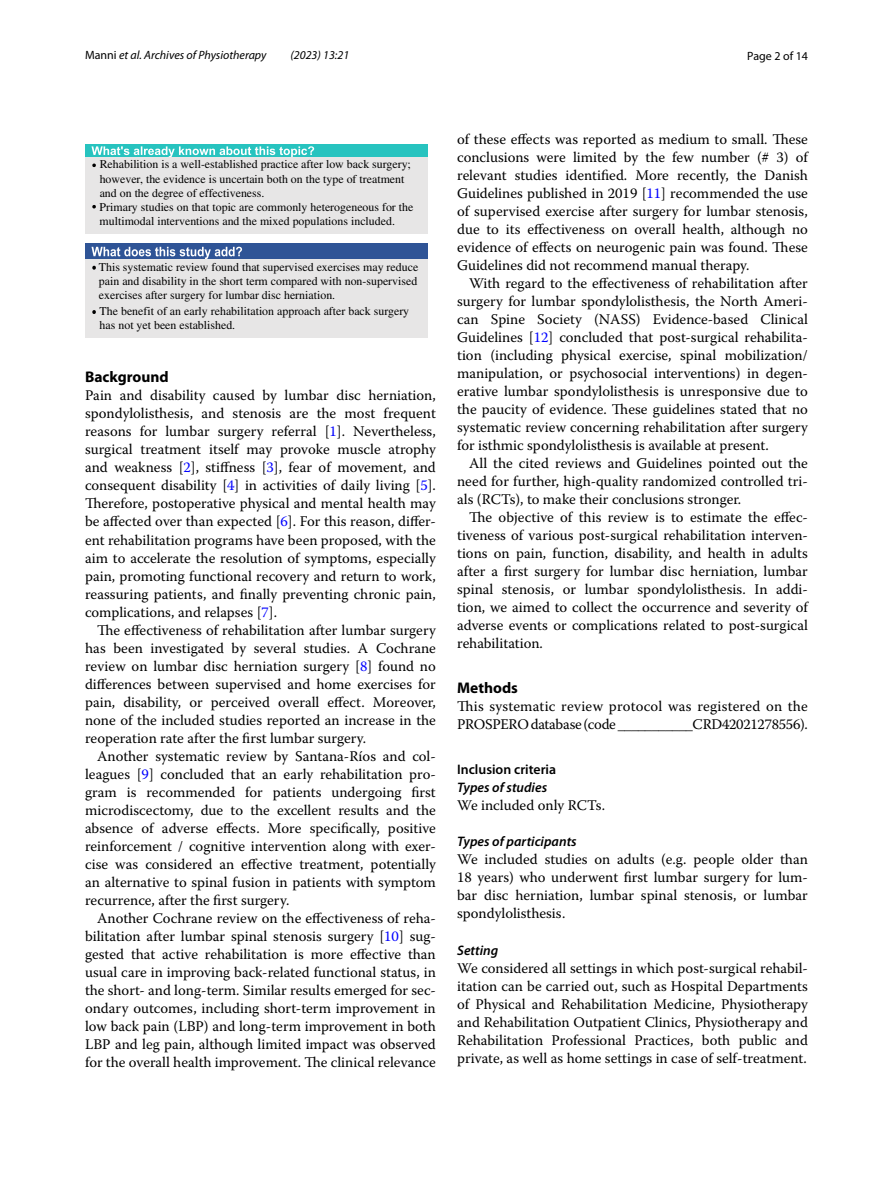
<style>
.page{position:relative;width:893px;height:1187px;background:#fff}
.page>*{position:absolute;margin:0;border:0;box-sizing:border-box;transform-origin:0 0}
.t1{font:700 15.45px "Myriad Pro";color:#000}
.t2{font:14.7px/18px "Warnock Pro";color:#000;text-align:justify}
.t3{font:italic 600 13.8px "Myriad Pro";color:#000}
.t4{font:600 13.8px "Myriad Pro";color:#000}
.t5{font:italic 12px "Myriad Pro";color:#000}
.t6{font:12px "Myriad Pro";color:#000}
.t7{font:11.85px/14.2px "Times";color:#000}
.s1{font-style:normal}
.s2{color:#00f}
</style>
<div class="page">
<div style="left:85px;top:144px;width:343px;height:193px;background:linear-gradient(to right,#fff,#fff)"></div>
<div style="left:85px;top:144px;width:343px;height:13px;background:#27c3bf"></div>
<svg style="left:91px;top:146px;width:223px;height:11px"></svg>
<div style="left:85px;top:157px;width:343px;height:76px;background:#e7e6e6"></div>
<svg style="left:92px;top:163px;width:4px;height:4px"></svg>
<div style="left:85px;top:244px;width:343px;height:15px;background:#2f5496"></div>
<svg style="left:91px;top:247px;width:151px;height:12px"></svg>
<div style="left:85px;top:259px;width:343px;height:66px;background:#e7e6e6"></div>
<div style="left:85px;top:261px;width:343px;height:76px;background:#e7e6e6"></div>
<svg style="left:92px;top:266px;width:4px;height:4px"></svg>
<svg style="left:92px;top:310px;width:4px;height:4px"></svg>
<svg style="left:92px;top:205px;width:4px;height:3px"></svg>
<p class="t5" style="left:85px;top:48px;width:183px"><span class="s1">Manni</span> et al. Archives of Physiotherapy</p>
<p class="t5" style="left:290px;top:48px;width:60px">(2023) 13:21</p>
<p class="t6" style="left:747px;top:48px;width:62px">Page 2 of 14</p>
<p class="t7" style="left:100px;top:157px;width:315px">Rehabilition is a well-established practice after low back surgery; however, the evidence is uncertain both on the type of treatment and on the degree of effectiveness.<br>Primary studies on that topic are commonly heterogeneous for the multimodal interventions and the mixed populations included.</p>
<p class="t7" style="left:99px;top:260px;width:321px;text-align:justify">This systematic review found that supervised exercises may reduce pain and disability in the short term compared with non-supervised exercises after surgery for lumbar disc herniation.</p>
<p class="t7" style="left:100px;top:304px;width:311px">The benefit of an early rehabilitation approach after back surgery has not yet been established.</p>
<p class="t1" style="left:85px;top:367px;width:85px">Background</p>
<p class="t2" style="left:85px;top:386px;width:352px">Pain and disability caused by lumbar disc herniation, spondylolisthesis, and stenosis are the most frequent reasons for lumbar surgery referral [<span class="s2">1</span>]. Nevertheless, surgical treatment itself may provoke muscle atrophy and weakness [<span class="s2">2</span>], stiffness [<span class="s2">3</span>], fear of movement, and consequent disability [<span class="s2">4</span>] in activities of daily living [<span class="s2">5</span>].<br>Therefore, postoperative physical and mental health may be affected over than expected [<span class="s2">6</span>]. For this reason, differ&shy;ent rehabilitation programs have been proposed, with the aim to accelerate the resolution of symptoms, especially pain, promoting functional recovery and return to work, reassuring patients, and finally preventing chronic pain, complications, and relapses [<span class="s2">7</span>].</p>
<p class="t2" style="left:85px;top:620px;width:352px;text-indent:12px">The effectiveness of rehabilitation after lumbar surgery has been investigated by several studies. A Cochrane review on lumbar disc herniation surgery [<span class="s2">8</span>] found no differences between supervised and home exercises for pain, disability, or perceived overall effect. Moreover, none of the included studies reported an increase in the reoperation rate after the first lumbar surgery.</p>
<p class="t2" style="left:85px;top:746px;width:352px;text-indent:12px">Another systematic review by Santana-Ríos and col&shy;leagues [<span class="s2">9</span>] concluded that an early rehabilitation pro&shy;gram is recommended for patients undergoing first microdiscectomy, due to the excellent results and the absence of adverse effects. More specifically, positive reinforcement / cognitive intervention along with exer&shy;cise was considered an effective treatment, potentially an alternative to spinal fusion in patients with symptom recurrence, after the first surgery.</p>
<p class="t2" style="left:85px;top:908px;width:352px;text-indent:12px">Another Cochrane review on the effectiveness of reha&shy;bilitation after lumbar spinal stenosis surgery [<span class="s2">10</span>] sug&shy;gested that active rehabilitation is more effective than usual care in improving back-related functional status, in the short- and long-term. Similar results emerged for sec&shy;ondary outcomes, including short-term improvement in low back pain (LBP) and long-term improvement in both LBP and leg pain, although limited impact was observed for the overall health improvement. The clinical relevance</p>
<p class="t2" style="left:457px;top:130px;width:352px">of these effects was reported as medium to small. These conclusions were limited by the few number (# 3) of relevant studies identified. More recently, the Danish Guidelines published in 2019 [<span class="s2">11</span>] recommended the use of supervised exercise after surgery for lumbar stenosis, due to its effectiveness on overall health, although no evidence of effects on neurogenic pain was found. These Guidelines did not recommend manual therapy.</p>
<p class="t2" style="left:457px;top:274px;width:352px;text-indent:12px">With regard to the effectiveness of rehabilitation after surgery for lumbar spondylolisthesis, the North Ameri&shy;can Spine Society (NASS) Evidence-based Clinical Guidelines [<span class="s2">12</span>] concluded that post-surgical rehabilita&shy;tion (including physical exercise, spinal mobilization/ manipulation, or psychosocial interventions) in degen&shy;erative lumbar spondylolisthesis is unresponsive due to the paucity of evidence. These guidelines stated that no systematic review concerning rehabilitation after surgery for isthmic spondylolisthesis is available at present.</p>
<p class="t2" style="left:457px;top:454px;width:352px;text-indent:12px">All the cited reviews and Guidelines pointed out the need for further, high-quality randomized controlled tri&shy;als (RCTs), to make their conclusions stronger.</p>
<p class="t2" style="left:457px;top:508px;width:352px;text-indent:12px">The objective of this review is to estimate the effec&shy;tiveness of various post-surgical rehabilitation interven&shy;tions on pain, function, disability, and health in adults after a first surgery for lumbar disc herniation, lumbar spinal stenosis, or lumbar spondylolisthesis. In addi&shy;tion, we aimed to collect the occurrence and severity of adverse events or complications related to post-surgical rehabilitation.</p>
<p class="t1" style="left:457px;top:677px;width:62px">Methods</p>
<p class="t2" style="left:457px;top:697px;width:352px">This systematic review protocol was registered on the<br>PROSPERO database (code ___________CRD42021278556).</p>
<p class="t4" style="left:457px;top:760px;width:101px">Inclusion criteria</p>
<p class="t3" style="left:457px;top:778px;width:92px">Types of studies</p>
<p class="t2" style="left:457px;top:796px;width:150px">We included only RCTs.</p>
<p class="t3" style="left:457px;top:832px;width:121px">Types of participants</p>
<p class="t2" style="left:457px;top:850px;width:352px">We included studies on adults (e.g. people older than 18 years) who underwent first lumbar surgery for lum&shy;bar disc herniation, lumbar spinal stenosis, or lumbar spondylolisthesis.</p>
<p class="t3" style="left:457px;top:941px;width:43px">Setting</p>
<p class="t2" style="left:457px;top:959px;width:352px">We considered all settings in which post-surgical rehabil&shy;itation can be carried out, such as Hospital Departments of Physical and Rehabilitation Medicine, Physiotherapy and Rehabilitation Outpatient Clinics, Physiotherapy and Rehabilitation Professional Practices, both public and private, as well as home settings in case of self-treatment.</p>
</div>
